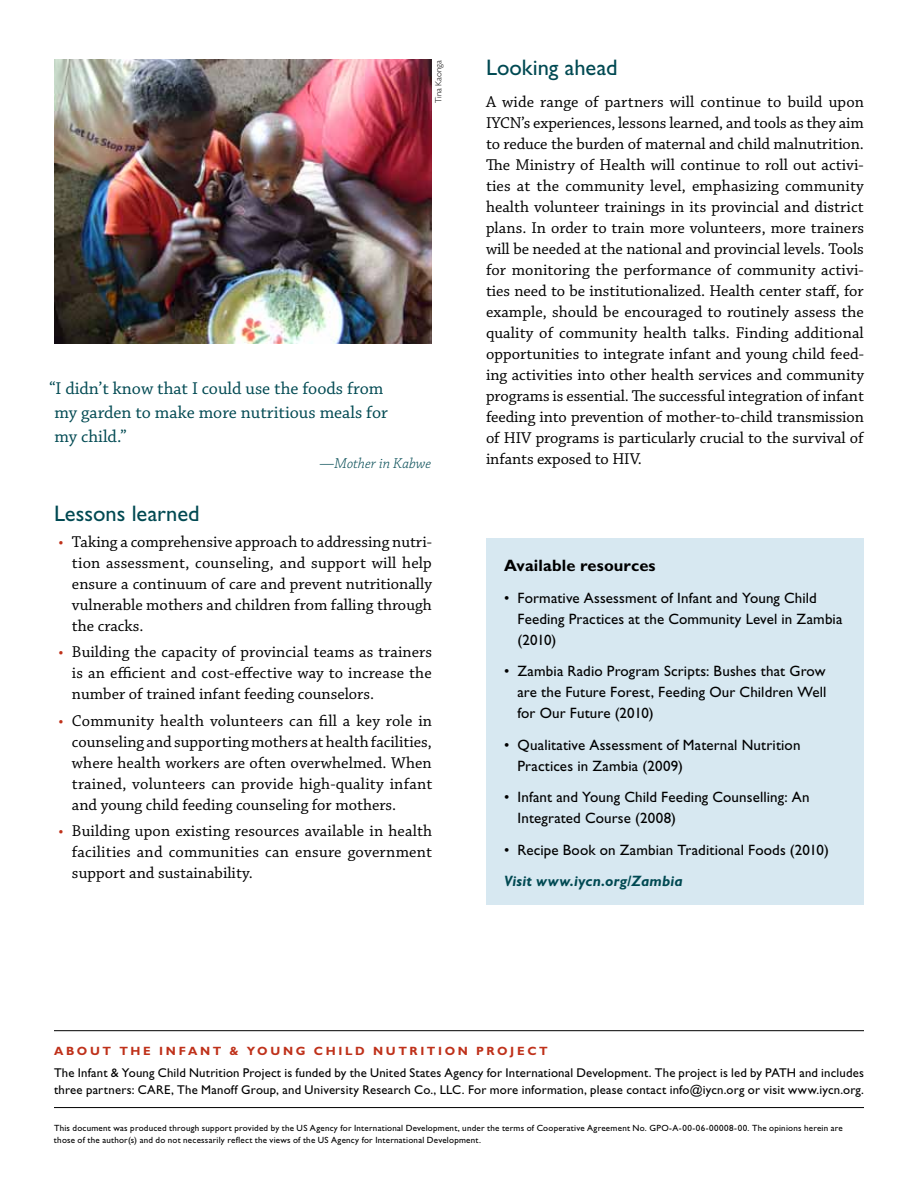
<style>
.page{position:relative;width:918px;height:1188px;background:#fff}
.page>*{position:absolute;margin:0;border:0;box-sizing:border-box;transform-origin:0 0}
.t1{font:22.5px "Gill Sans Std";color:#004952}
.t2{font:18px/24px "Chaparral Pro";color:#004952}
.t3{font:16.5px/21px "Chaparral Pro";color:#000;text-align:justify}
.t4{font:700 16.5px "Gill Sans Std";letter-spacing:.005em;color:#000}
.t5{font:15px/21px "Gill Sans Std";letter-spacing:.01em;color:#000}
.t6{font:italic 700 15px "Gill Sans Std";letter-spacing:.015em;color:#004952}
.t7{font:italic 300 15px "Chaparral Pro";color:#004952}
.t8{font:12.75px/16.5px "Gill Sans Std";letter-spacing:.015em;color:#000}
.t9{font:700 12px "Gill Sans Std";letter-spacing:.22em;color:#bf311a}
.t10{font:9px/12px "Gill Sans Std";letter-spacing:.025em;color:#000}
.t11{font:300 9px "Gill Sans Std";color:#000}
.s1{color:#bf311a}
</style>
<div class="page">
<hr style="left:54px;top:1030px;width:810px;height:1px;background:#000">
<hr style="left:54px;top:1107px;width:810px;height:1px;background:#000">
<div style="left:486px;top:538px;width:378px;height:366px;background:#d7e8f1"></div>
<img style="left:54px;top:60px;width:378px;height:284px">
<p class="t11" style="left:433px;top:103px;width:45px;rotate:-90deg">Tina Kaonga</p>
<p class="t2" style="left:49px;top:377px;width:340px">“I didn’t know that I could use the foods from my garden to make more nutritious meals for my child.”</p>
<p class="t7" style="left:320px;top:455px;width:113px">—Mother in Kabwe</p>
<h1 class="t1" style="left:54px;top:500px;width:147px">Lessons learned</h1>
<p class="t3" style="left:72px;top:532px;width:361px;text-indent:-13px"><span class="s1">•</span> Taking a comprehensive approach to addressing nutri&shy;tion assessment, counseling, and support will help ensure a continuum of care and prevent nutritionally vulnerable mothers and children from falling through the cracks.</p>
<p class="t3" style="left:72px;top:642px;width:362px;text-indent:-13px"><span class="s1">•</span> Building the capacity of provincial teams as trainers is an efficient and cost-effective way to increase the number of trained infant feeding counselors.</p>
<p class="t3" style="left:72px;top:711px;width:362px;text-indent:-13px"><span class="s1">•</span> Community health volunteers can fill a key role in counseling and supporting mothers at health facilities, where health workers are often overwhelmed. When trained, volunteers can provide high-quality infant and young child feeding counseling for mothers.</p>
<p class="t3" style="left:72px;top:821px;width:362px;text-indent:-13px"><span class="s1">•</span> Building upon existing resources available in health facilities and communities can ensure government support and sustainability.</p>
<h1 class="t1" style="left:486px;top:55px;width:133px">Looking ahead</h1>
<p class="t3" style="left:486px;top:92px;width:380px">A wide range of partners will continue to build upon IYCN’s experiences, lessons learned, and tools as they aim to reduce the burden of maternal and child malnutrition.<br>The Ministry of Health will continue to roll out activi&shy;ties at the community level, emphasizing community health volunteer trainings in its provincial and district plans. In order to train more volunteers, more trainers will be needed at the national and provincial levels. Tools for monitoring the performance of community activi&shy;ties need to be institutionalized. Health center staff, for example, should be encouraged to routinely assess the quality of community health talks. Finding additional opportunities to integrate infant and young child feed&shy;ing activities into other health services and community programs is essential. The successful integration of infant feeding into prevention of mother-to-child transmission of HIV programs is particularly crucial to the survival of infants exposed to HIV.</p>
<p class="t4" style="left:504px;top:556px;width:153px">AVAILABLE RESOURCES</p>
<p class="t5" style="left:518px;top:588px;width:327px;text-indent:-14px">• Formative Assessment of Infant and Young Child<br>Feeding Practices at the Community Level in Zambia (2010)</p>
<p class="t5" style="left:518px;top:661px;width:310px;text-align:justify;text-indent:-14px">• Zambia Radio Program Scripts: Bushes that Grow are the Future Forest, Feeding Our Children Well for Our Future (2010)</p>
<p class="t5" style="left:518px;top:735px;width:285px;text-indent:-14px">• Qualitative Assessment of Maternal Nutrition<br>Practices in Zambia (2009)</p>
<p class="t5" style="left:518px;top:787px;width:294px;text-indent:-14px">• Infant and Young Child Feeding Counselling: An<br>Integrated Course (2008)</p>
<p class="t5" style="left:504px;top:840px;width:326px">• Recipe Book on Zambian Traditional Foods (2010)</p>
<p class="t6" style="left:504px;top:873px;width:180px">Visit www.iycn.org/Zambia</p>
<p class="t9" style="left:54px;top:1044px;width:495px">ABOUT TH E I NFANT &amp; YOUNG CH ILD N UTR ITION PR OJEC T</p>
<p class="t8" style="left:54px;top:1065px;width:812px">The Infant &amp; Young Child Nutrition Project is funded by the United States Agency for International Development. The project is led by PATH and includes three partners: CARE , The Manoff Group, and University Research Co., LLC. For more information, please contact info@iycn.org or visit www.iycn.org.</p>
<p class="t10" style="left:54px;top:1122px;width:790px">This document was produced through support provided by the US Agency for International Development, under the terms of Cooperative Agreement No. GPO-A-00-06-00008-00. The opinions herein are those of the author(s) and do not necessarily reflect the views of the US Agency for International Development.</p>
</div>
